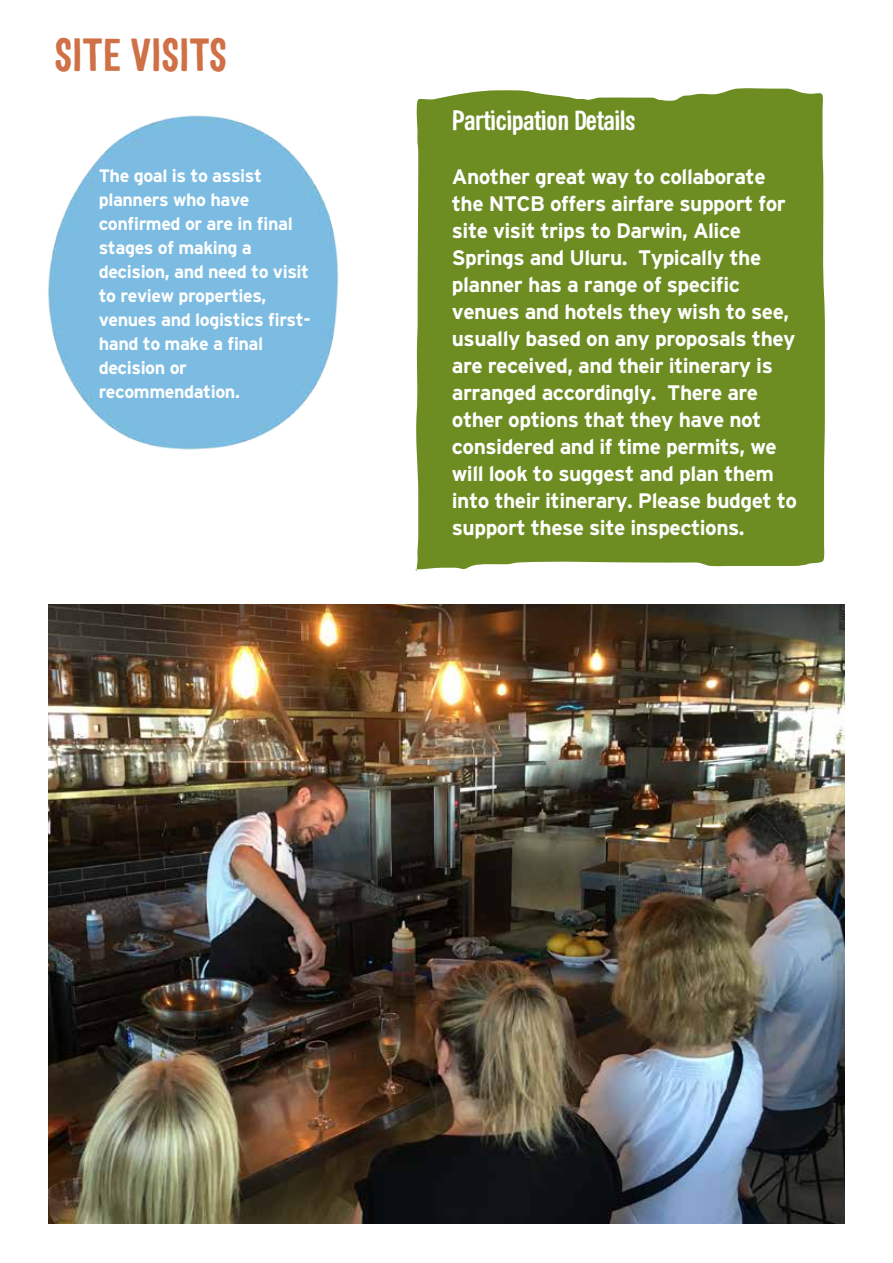
<style>
.page{position:relative;width:893px;height:1263px;background:#fff}
.page>*{position:absolute;margin:0;border:0;box-sizing:border-box;transform-origin:0 0}
.t1{font:700 45px "Sini";color:#cf7046}
.t2{font:700 27px "Sini";letter-spacing:-.025em;color:#fff}
.t3{font:700 21px/27px "Interstate";letter-spacing:-.025em;color:#fff}
.t4{font:700 18px/24px "Interstate";letter-spacing:-.025em;color:#fff}
</style>
<div class="page">
<div style="left:415px;top:88px;width:410px;height:483px;background:#6d8d23"></div>
<img style="left:48px;top:115px;width:291px;height:335px">
<img style="left:48px;top:604px;width:797px;height:620px">
<h1 class="t1" style="left:55px;top:27px;width:173px">SITE VISITS</h1>
<p class="t4" style="left:99px;top:164px;width:213px">The goal is to assist planners who have confirmed or are in final stages of making a decision, and need to visit to review properties, venues and logistics first&shy;hand to make a final decision or recommendation.</p>
<p class="t2" style="left:452px;top:104px;width:185px">Participation Details</p>
<p class="t3" style="left:452px;top:163px;width:347px">Another great way to collaborate the NTCB offers airfare support for site visit trips to Darwin, Alice Springs and Uluru. Typically the planner has a range of specific venues and hotels they wish to see, usually based on any proposals they are received, and their itinerary is arranged accordingly. There are other options that they have not considered and if time permits, we will look to suggest and plan them into their itinerary. Please budget to support these site inspections.</p>
</div>
